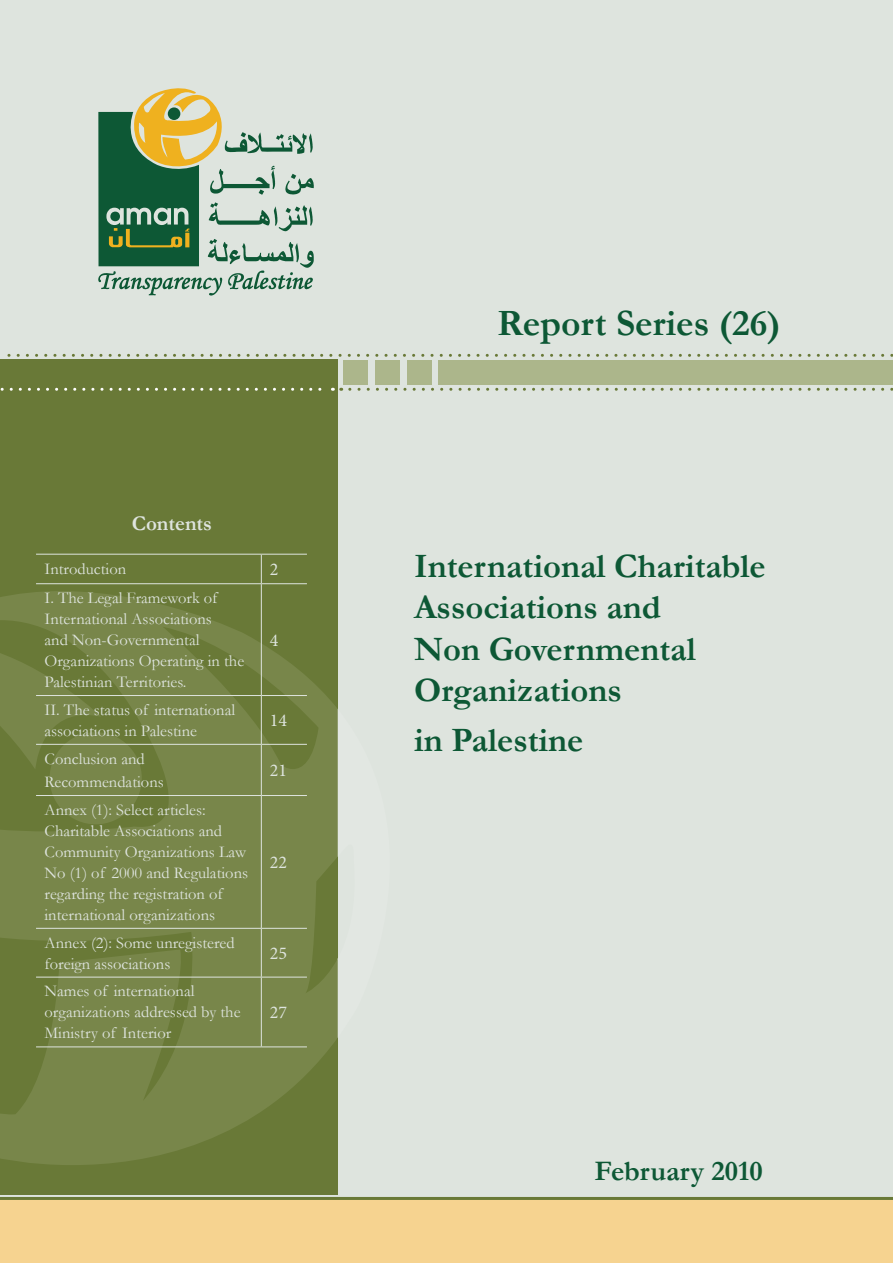
<style>
.page{position:relative;width:893px;height:1263px;background:#dee4de}
.page>*{position:absolute;margin:0;border:0;box-sizing:border-box;transform-origin:0 0}
.t1{font:700 37.5px "Garamond";color:#0d5835}
.t2{font:700 34.5px/41.4px "Garamond";color:#0d5835}
.t3{font:700 28.5px "Garamond";color:#0d5835}
.t4{font:700 21px "Garamond";color:#dee4de}
.t5{font:18px "Minion Pro";color:#dee4de}
.t6{font:16.5px/21px "Garamond";color:#dee4de}
</style>
<div class="page">
<div style="left:0;top:360px;width:337px;height:835px;background:#697937"></div>
<div style="left:0;top:1199px;width:893px;height:64px;background:#f6d390"></div>
<svg style="left:350px;top:388px;width:543px;height:3px"></svg>
<hr style="left:0;top:1197px;width:893px;height:3px;background:#697937">
<svg style="left:98px;top:88px;width:216px;height:208px"></svg>
<div style="left:343px;top:360px;width:25px;height:25px;background:#acb68b"></div>
<div style="left:375px;top:360px;width:25px;height:25px;background:#acb68b"></div>
<div style="left:407px;top:360px;width:24px;height:25px;background:#acb68b"></div>
<div style="left:438px;top:360px;width:455px;height:25px;background:#acb68b"></div>
<svg style="left:337px;top:709px;width:1px;height:329px"></svg>
<svg style="left:0;top:591px;width:337px;height:574px;fill:#78864a"></svg>
<div style="left:50px;top:732px;width:92px;height:92px;background:#78864a;border-radius:50%"></div>
<svg style="left:2px;top:388px;width:331px;height:3px"></svg>
<svg style="left:7px;top:354px;width:885px;height:3px"></svg>
<hr style="left:36px;top:554px;width:225px;height:1px;background:#dee4de">
<svg style="left:261px;top:555px;width:1px;height:28px"></svg>
<hr style="left:261px;top:554px;width:46px;height:1px;background:#dee4de">
<hr style="left:36px;top:583px;width:225px;height:1px;background:#dee4de">
<hr style="left:261px;top:584px;width:1px;height:111px;background:#dee4de">
<hr style="left:261px;top:583px;width:46px;height:1px;background:#dee4de">
<hr style="left:36px;top:695px;width:225px;height:1px;background:#dee4de">
<hr style="left:261px;top:696px;width:1px;height:48px;background:#dee4de">
<hr style="left:261px;top:695px;width:46px;height:1px;background:#dee4de">
<hr style="left:36px;top:744px;width:225px;height:1px;background:#dee4de">
<hr style="left:261px;top:745px;width:1px;height:50px;background:#dee4de">
<hr style="left:261px;top:744px;width:46px;height:1px;background:#dee4de">
<hr style="left:36px;top:795px;width:225px;height:1px;background:#dee4de">
<hr style="left:261px;top:796px;width:1px;height:132px;background:#dee4de">
<hr style="left:261px;top:795px;width:46px;height:1px;background:#dee4de">
<hr style="left:36px;top:928px;width:225px;height:1px;background:#dee4de">
<hr style="left:36px;top:977px;width:225px;height:1px;background:#dee4de">
<hr style="left:36px;top:1047px;width:225px;height:1px;background:#dee4de">
<hr style="left:261px;top:929px;width:1px;height:48px;background:#dee4de">
<hr style="left:261px;top:977px;width:1px;height:70px;background:#dee4de">
<hr style="left:261px;top:928px;width:46px;height:1px;background:#dee4de">
<hr style="left:261px;top:977px;width:46px;height:1px;background:#dee4de">
<hr style="left:261px;top:1047px;width:46px;height:1px;background:#dee4de">
<p class="t4" style="left:132px;top:512px;width:82px">Contents</p>
<p class="t6" style="left:45px;top:559px;width:83px">Introduction</p>
<p class="t5" style="left:270px;top:558px;width:10px">2</p>
<p class="t6" style="left:45px;top:588px;width:201px">I. The Legal Framework of<br>International Associations<br>and Non-Governmental<br>Organizations Operating in the<br>Palestinian Territories.</p>
<p class="t5" style="left:270px;top:629px;width:10px">4</p>
<p class="t6" style="left:45px;top:699px;width:192px">II. The status of international associations in Palestine</p>
<p class="t5" style="left:270px;top:709px;width:19px">14</p>
<p class="t6" style="left:45px;top:747px;width:121px;line-height:23.4px">Conclusion and<br>Recommendations</p>
<p class="t5" style="left:270px;top:759px;width:19px">21</p>
<p class="t6" style="left:45px;top:799px;width:205px">Annex (1): Select articles:<br>Charitable Associations and<br>Community Organizations Law<br>No (1) of 2000 and Regulations regarding the registration of international organizations</p>
<p class="t5" style="left:270px;top:851px;width:19px">22</p>
<p class="t6" style="left:45px;top:932px;width:192px">Annex (2): Some unregistered foreign associations</p>
<p class="t5" style="left:270px;top:942px;width:19px">25</p>
<p class="t6" style="left:45px;top:981px;width:198px">Names of international organizations addressed by the<br>Ministry of Interior</p>
<p class="t5" style="left:270px;top:1002px;width:19px">27</p>
<h1 class="t1" style="left:497px;top:303px;width:285px">Report Series (26)</h1>
<h2 class="t2" style="left:414px;top:546px;width:353px">International Charitable<br>Associations and<br>Non Governmental<br>Organizations</h2>
<h2 class="t2" style="left:414px;top:720px;width:171px">in Palestine</h2>
<h3 class="t3" style="left:594px;top:1155px;width:170px">February 2010</h3>
</div>
